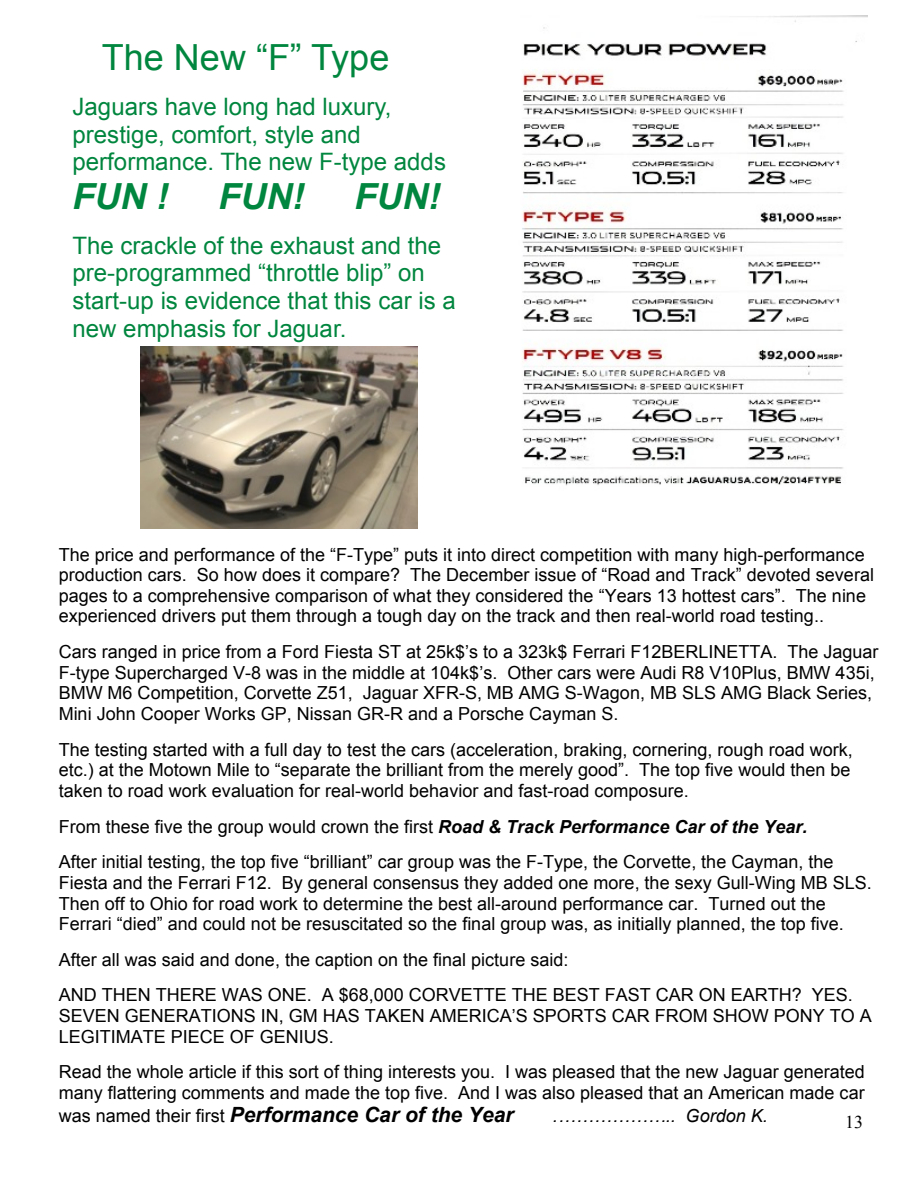
<style>
.page{position:relative;width:918px;height:1188px;background:#fff}
.page>*{position:absolute;margin:0;border:0;box-sizing:border-box;transform-origin:0 0}
.t1{font:36px "Arial";color:#00863e}
.t2{font:italic 700 36px "Arial";color:#00863e}
.t3{font:24px/27.5px "Arial";color:#00863e}
.t4{font:italic 700 21px "Arial";color:#000}
.t5{font:18px/20.7px "Arial";color:#000}
.t6{font:italic 18px "Arial";color:#000}
.t7{font:18px "Times New Roman";color:#000}
.s1{font-weight:700;font-style:italic}
.s2{font-weight:400;font-style:normal;font-size:18px}
</style>
<div class="page">
<img style="left:522px;top:16px;width:345px;height:470px">
<img style="left:140px;top:346px;width:278px;height:182px">
<h1 class="t1" style="left:102px;top:43px;width:289px">The New “F” Type</h1>
<h2 class="t3" style="left:73px;top:95px;width:375px">Jaguars have long had luxury, prestige, comfort, style and performance. The new F-type adds</h2>
<h1 class="t2" style="left:73px;top:182px;width:97px">FUN !</h1>
<h1 class="t2" style="left:218px;top:182px;width:88px">FUN!</h1>
<h1 class="t2" style="left:354px;top:182px;width:88px">FUN!</h1>
<h2 class="t3" style="left:73px;top:234px;width:385px">The crackle of the exhaust and the pre-programmed “throttle blip” on start-up is evidence that this car is a new emphasis for Jaguar.</h2>
<p class="t5" style="left:59px;top:546px;width:817px">The price and performance of the “F-Type” puts it into direct competition with many high-performance production cars. So how does it compare? The December issue of “Road and Track” devoted several pages to a comprehensive comparison of what they considered the “Years 13 hottest cars”. The nine experienced drivers put them through a tough day on the track and then real-world road testing..</p>
<p class="t5" style="left:59px;top:643px;width:821px">Cars ranged in price from a Ford Fiesta ST at 25k$’s to a 323k$ Ferrari F12BERLINETTA. The Jaguar F-type Supercharged V-8 was in the middle at 104k$’s. Other cars were Audi R8 V10Plus, BMW 435i, BMW M6 Competition, Corvette Z51, Jaguar XFR-S, MB AMG S-Wagon, MB SLS AMG Black Series, Mini John Cooper Works GP, Nissan GR-R and a Porsche Cayman S.</p>
<p class="t5" style="left:59px;top:741px;width:796px">The testing started with a full day to test the cars (acceleration, braking, cornering, rough road work, etc.) at the Motown Mile to “separate the brilliant from the merely good”. The top five would then be taken to road work evaluation for real-world behavior and fast-road composure.</p>
<p class="t5" style="left:59px;top:810px;width:776px;line-height:35.7px">From these five the group would crown the first <span class="s1">Road &amp; Track Performance Car of the Year.<br></span>After initial testing, the top five “brilliant” car group was the F-Type, the Corvette, the Cayman, the</p>
<p class="t5" style="left:59px;top:874px;width:815px">Fiesta and the Ferrari F12. By general consensus they added one more, the sexy Gull-Wing MB SLS.<br>Then off to Ohio for road work to determine the best all-around performance car. Turned out the<br>Ferrari “died” and could not be resuscitated so the final group was, as initially planned, the top five.</p>
<p class="t5" style="left:59px;top:943px;width:796px;line-height:35.7px">After all was said and done, the caption on the final picture said:<br>AND THEN THERE WAS ONE. A $68,000 CORVETTE THE BEST FAST CAR ON EARTH? YES.</p>
<p class="t5" style="left:59px;top:1007px;width:815px">SEVEN GENERATIONS IN, GM HAS TAKEN AMERICA’S SPORTS CAR FROM SHOW PONY TO A<br>LEGITIMATE PIECE OF GENIUS.</p>
<p class="t5" style="left:59px;top:1063px;width:808px">Read the whole article if this sort of thing interests you. I was pleased that the new Jaguar generated many flattering comments and made the top five. And I was also pleased that an American made car</p>
<p class="t4" style="left:59px;top:1107px;width:456px"><span class="s2">was named their first</span> Performance Car of the Year</p>
<p class="t6" style="left:553px;top:1109px;width:217px">.……………….. Gordon K.</p>
<p class="t7" style="left:845px;top:1115px;width:20px">13</p>
</div>
